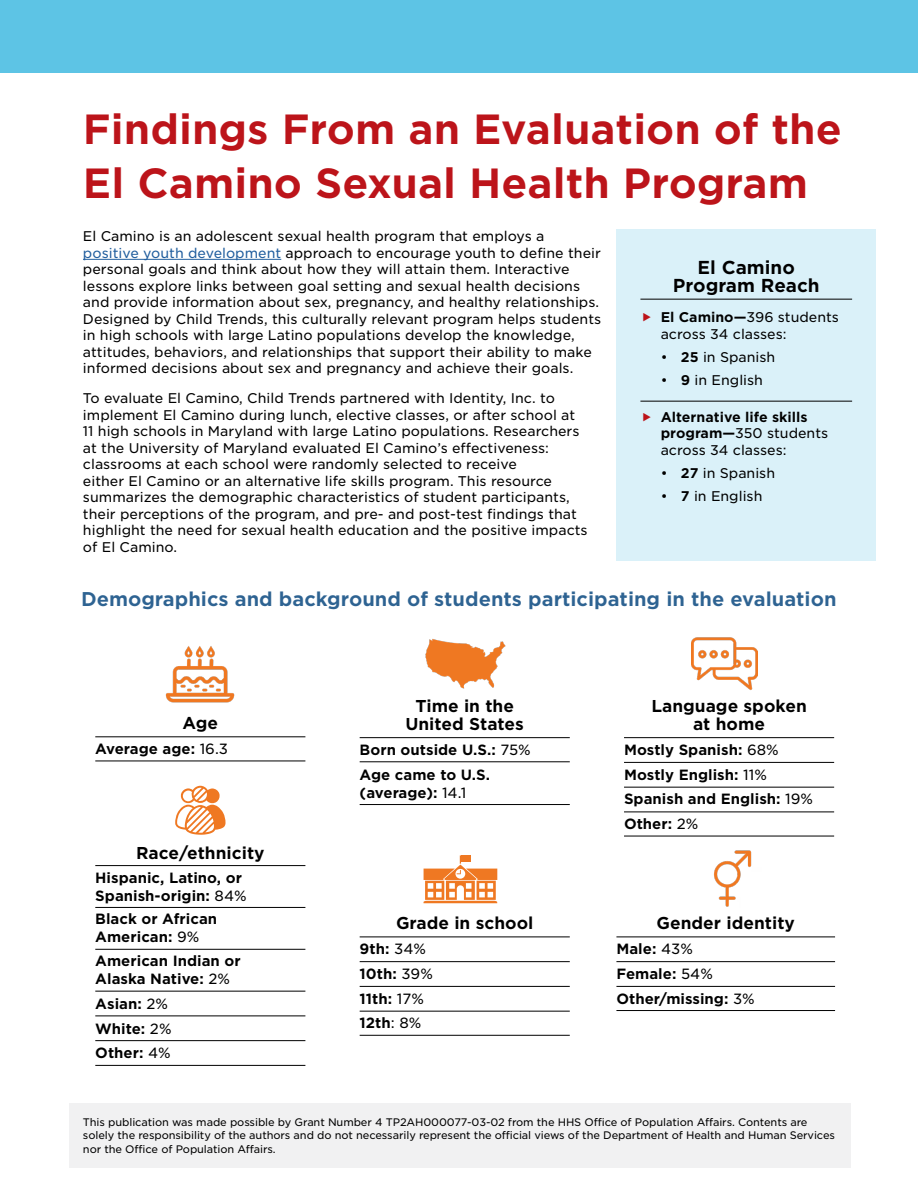
<style>
.page{position:relative;width:918px;height:1188px;background:#fff}
.page>*{position:absolute;margin:0;border:0;box-sizing:border-box;transform-origin:0 0}
.t1{font:700 40.5px/54px "Gotham S Sm";color:#bc141a}
.t2{font:700 19.2px "Gotham S Sm";color:#2e6392}
.t3{font:700 18px/18px "Gotham S Sm";color:#000;text-align:center}
.t4{font:700 16.5px/18px "Gotham S Sm";color:#000;text-align:center}
.t5{font:700 14.25px/24.8px "Gotham S Sm";color:#000}
.t6{font:13.5px/16.5px "Gotham S Sm";color:#000}
.t7{font:700 13.5px/16.5px "Gotham S Sm";color:#000}
.t8{font:10.5px/13.5px "Gotham S Sm";letter-spacing:-.01em;color:#000}
.s1{color:#215e9e}
.s2{font-weight:700}
.s3{font-weight:400}
</style>
<div class="page">
<hr style="left:83px;top:259px;width:198px;height:1px;background:#215e9e">
<img style="left:692px;top:637px;width:66px;height:53px">
<img style="left:425px;top:639px;width:81px;height:50px">
<hr style="left:624px;top:737px;width:210px;height:1px;background:#000">
<hr style="left:624px;top:762px;width:210px;height:1px;background:#000">
<hr style="left:624px;top:787px;width:210px;height:1px;background:#000">
<hr style="left:624px;top:812px;width:210px;height:1px;background:#000">
<hr style="left:624px;top:836px;width:210px;height:1px;background:#000">
<hr style="left:360px;top:937px;width:210px;height:1px;background:#000">
<hr style="left:360px;top:961px;width:210px;height:1px;background:#000">
<hr style="left:360px;top:986px;width:210px;height:1px;background:#000">
<hr style="left:360px;top:1011px;width:210px;height:1px;background:#000">
<hr style="left:360px;top:1035px;width:210px;height:1px;background:#000">
<hr style="left:360px;top:737px;width:210px;height:1px;background:#000">
<hr style="left:360px;top:762px;width:210px;height:1px;background:#000">
<hr style="left:360px;top:804px;width:210px;height:1px;background:#000">
<hr style="left:95px;top:737px;width:210px;height:1px;background:#000">
<hr style="left:95px;top:761px;width:210px;height:1px;background:#000">
<img style="left:165px;top:646px;width:70px;height:57px">
<svg style="left:424px;top:855px;width:73px;height:48px"></svg>
<div style="left:462px;top:855px;width:9px;height:7px;background:#ef7822"></div>
<div style="left:0;top:0;width:918px;height:73px;background:#5dc4e5"></div>
<div style="left:617px;top:229px;width:259px;height:332px;background:#daf1f9"></div>
<hr style="left:640px;top:299px;width:212px;height:1px;background:#000">
<hr style="left:640px;top:401px;width:212px;height:1px;background:#000">
<hr style="left:616px;top:937px;width:219px;height:1px;background:#000">
<hr style="left:616px;top:961px;width:219px;height:1px;background:#000">
<hr style="left:616px;top:986px;width:219px;height:1px;background:#000">
<hr style="left:616px;top:1010px;width:219px;height:1px;background:#000">
<img style="left:714px;top:850px;width:38px;height:57px">
<div style="left:69px;top:1104px;width:781px;height:64px;background:#f1f1f2"></div>
<hr style="left:95px;top:865px;width:210px;height:1px;background:#000">
<hr style="left:95px;top:907px;width:210px;height:1px;background:#000">
<hr style="left:95px;top:949px;width:210px;height:1px;background:#000">
<hr style="left:95px;top:991px;width:210px;height:1px;background:#000">
<hr style="left:95px;top:1016px;width:210px;height:1px;background:#000">
<hr style="left:95px;top:1040px;width:210px;height:1px;background:#000">
<hr style="left:95px;top:1065px;width:210px;height:1px;background:#000">
<svg style="left:175px;top:786px;width:51px;height:49px"></svg>
<h1 class="t1" style="left:83px;top:102px;width:760px">Findings From an Evaluation of the<br>El Camino Sexual Health Program</h1>
<p class="t6" style="left:83px;top:228px;width:520px">El Camino is an adolescent sexual health program that employs a <span class="s1">positive youth development</span> approach to encourage youth to define their personal goals and think about how they will attain them. Interactive lessons explore links between goal setting and sexual health decisions and provide information about sex, pregnancy, and healthy relationships.<br>Designed by Child Trends, this culturally relevant program helps students in high schools with large Latino populations develop the knowledge, attitudes, behaviors, and relationships that support their ability to make informed decisions about sex and pregnancy and achieve their goals.</p>
<p class="t6" style="left:83px;top:390px;width:506px">To evaluate El Camino, Child Trends partnered with Identity, Inc. to implement El Camino during lunch, elective classes, or after school at 11 high schools in Maryland with large Latino populations. Researchers at the University of Maryland evaluated El Camino’s effectiveness: classrooms at each school were randomly selected to receive<br>either El Camino or an alternative life skills program. This resource summarizes the demographic characteristics of student participants, their perceptions of the program, and pre- and post-test findings that highlight the need for sexual health education and the positive impacts of El Camino.</p>
<h3 class="t3" style="left:673px;top:258px;width:148px">El Camino<br>Program Reach</h3>
<p class="t6" style="left:661px;top:309px;width:180px"><span class="s2">El Camino—</span>396 students across 34 classes:</p>
<p class="t6" style="left:661px;top:348px;width:116px">• <span class="s2">25</span> in Spanish</p>
<p class="t6" style="left:661px;top:372px;width:104px">• <span class="s2">9</span> in English</p>
<p class="t7" style="left:661px;top:408px;width:169px">Alternative life skills program—<span class="s3">350 students across 34 classes:</span></p>
<p class="t6" style="left:661px;top:465px;width:116px">• <span class="s2">27</span> in Spanish</p>
<p class="t6" style="left:661px;top:488px;width:103px">• <span class="s2">7</span> in English</p>
<h2 class="t2" style="left:81px;top:586px;width:757px">Demographics and background of students participating in the evaluation</h2>
<p class="t4" style="left:183px;top:714px;width:37px">Age</p>
<p class="t5" style="left:95px;top:736px;width:134px">Average age: <span class="s3">16.3</span></p>
<p class="t4" style="left:136px;top:843px;width:130px">Race/ethnicity</p>
<p class="t5" style="left:95px;top:868px;width:153px;line-height:18px">Hispanic, Latino, or<br>Spanish-origin: <span class="s3">84%</span></p>
<p class="t5" style="left:95px;top:910px;width:123px;line-height:18px">Black or African<br>American: <span class="s3">9%</span></p>
<p class="t5" style="left:95px;top:952px;width:147px;line-height:18px">American Indian or<br>Alaska Native: <span class="s3">2%</span></p>
<p class="t5" style="left:95px;top:991px;width:78px">Asian: <span class="s3">2%<br></span>White: <span class="s3">2%<br></span>Other: <span class="s3">4%</span></p>
<p class="t4" style="left:405px;top:697px;width:120px">Time in the<br>United States</p>
<p class="t5" style="left:360px;top:737px;width:173px">Born outside U.S.: <span class="s3">75%<br></span>Age came to U.S.</p>
<p class="t5" style="left:360px;top:780px;width:108px">(average): <span class="s3">14.1</span></p>
<p class="t4" style="left:396px;top:914px;width:139px">Grade in school</p>
<p class="t5" style="left:360px;top:936px;width:75px">9th: <span class="s3">34%<br></span>10th: <span class="s3">39%<br></span>11th: <span class="s3">17%<br></span>12th<span class="s3">: 8%</span></p>
<p class="t4" style="left:651px;top:697px;width:157px">Language spoken at home</p>
<p class="t5" style="left:624px;top:737px;width:191px">Mostly Spanish: <span class="s3">68%<br></span>Mostly English: <span class="s3">11%<br></span>Spanish and English: <span class="s3">19%<br></span>Other: <span class="s3">2%</span></p>
<p class="t4" style="left:657px;top:914px;width:140px">Gender identity</p>
<p class="t5" style="left:616px;top:936px;width:140px">Male: <span class="s3">43%<br></span>Female: <span class="s3">54%<br></span>Other/missing: <span class="s3">3%</span></p>
<p class="t8" style="left:83px;top:1115px;width:754px">This publication was made possible by Grant Number 4 TP2AH000077-03-02 from the HHS Office of Population Affairs. Contents are solely the responsibility of the authors and do not necessarily represent the official views of the Department of Health and Human Services nor the Office of Population Affairs.</p>
</div>
